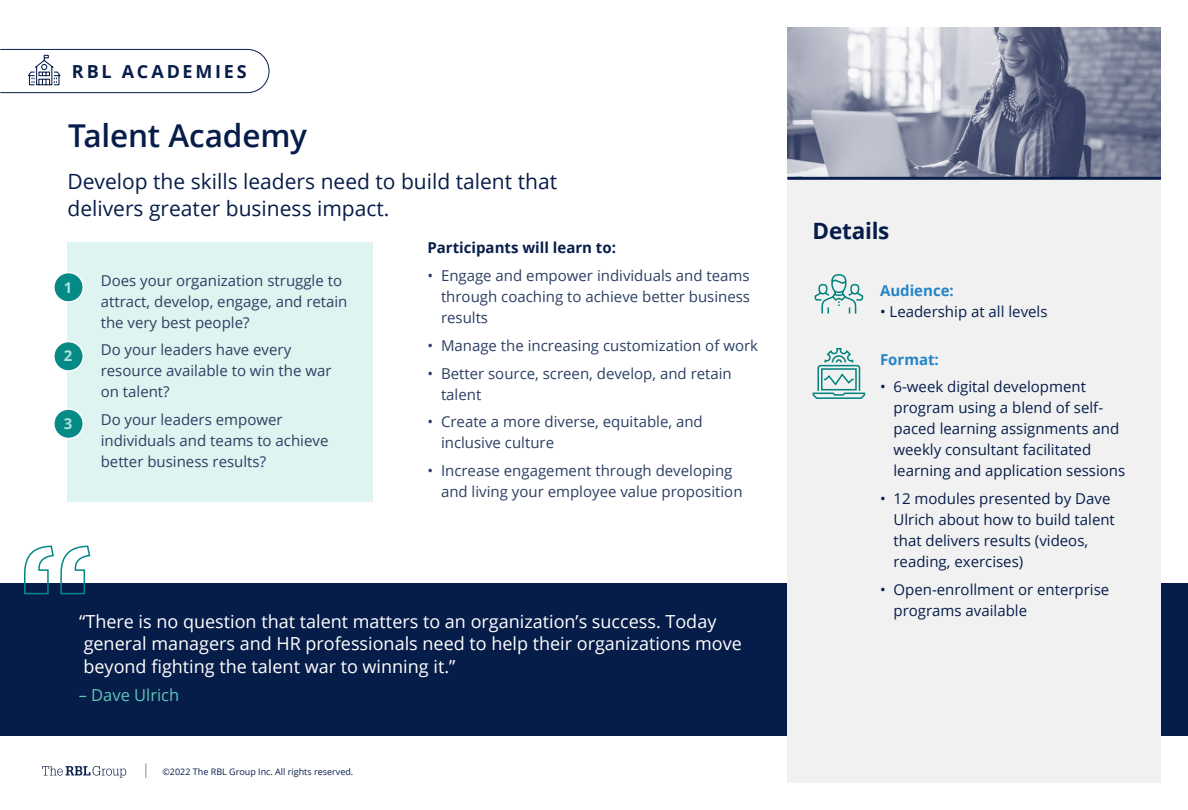
<style>
.page{position:relative;width:1188px;height:810px;background:#fff}
.page>*{position:absolute;margin:0;border:0;box-sizing:border-box;transform-origin:0 0}
.t1{font:600 31.5px "Open Sans";letter-spacing:-.005em;color:#071d49}
.t2{font:700 22.5px "Open Sans";letter-spacing:-.01em;color:#071d49}
.t3{font:21px/27px "Open Sans";color:#071d49}
.t4{font:18px/22.5px "Open Sans";color:#fff}
.t5{font:700 18px "Open Sans";letter-spacing:.155em;color:#071d49}
.t6{font:16.5px "Open Sans";color:#5ec4b6}
.t7{font:15px/21px "Open Sans";color:#2c3f64}
.t8{font:15px/21px "Open Sans";color:#071d49}
.t9{font:700 15px "Open Sans";color:#071d49}
.t10{font:700 15px "Open Sans";color:#2484c6}
.t11{font:700 15px "Open Sans";color:#aee1db}
.t12{font:9px "Open Sans";color:#071d49}
</style>
<div class="page">
<svg style="left:42px;top:766px;width:84px;height:12px"></svg>
<svg style="left:145px;top:763px;width:1px;height:15px"></svg>
<hr style="left:0;top:583px;width:1px;height:152px;background:#071d49">
<div style="left:1px;top:583px;width:1187px;height:152px;background:#071d49"></div>
<div style="left:67px;top:243px;width:305px;height:259px;background:#dff3f0"></div>
<div style="left:54px;top:273px;width:29px;height:29px;background:#008884;border-radius:50%"></div>
<div style="left:53px;top:272px;width:31px;height:31px;border:2px solid #fff;border-radius:50%"></div>
<div style="left:54px;top:342px;width:29px;height:29px;background:#008884;border-radius:50%"></div>
<div style="left:53px;top:341px;width:31px;height:31px;border:2px solid #fff;border-radius:50%"></div>
<div style="left:54px;top:409px;width:29px;height:29px;background:#008884;border-radius:50%"></div>
<div style="left:53px;top:408px;width:31px;height:31px;border:2px solid #fff;border-radius:50%"></div>
<div style="left:788px;top:27px;width:373px;height:756px;background:#f1f1f2"></div>
<img style="left:788px;top:27px;width:373px;height:150px">
<hr style="left:788px;top:177px;width:373px;height:3px;background:#071d49">
<svg style="left:814px;top:274px;width:50px;height:40px"></svg>
<svg style="left:812px;top:348px;width:54px;height:51px"></svg>
<div style="left:821px;top:368px;width:36px;height:22px;border:2px solid #00827d"></div>
<svg style="left:24px;top:545px;width:67px;height:50px"></svg>
<svg style="left:0;top:49px;width:270px;height:44px"></svg>
<p class="t5" style="left:72px;top:59px;width:176px">RBL ACADEMIES</p>
<h1 class="t1" style="left:68px;top:114px;width:240px">Talent Academy</h1>
<h3 class="t3" style="left:68px;top:168px;width:491px">Develop the skills leaders need to build talent that delivers greater business impact.</h3>
<p class="t9" style="left:428px;top:237px;width:190px">Participants will learn to:</p>
<p class="t7" style="left:441px;top:265px;width:311px;text-align:justify;text-indent:-14px">• Engage and empower individuals and teams through coaching to achieve better business results</p>
<p class="t7" style="left:428px;top:334px;width:332px">• Manage the increasing customization of work</p>
<p class="t7" style="left:441px;top:362px;width:292px;text-indent:-14px">• Better source, screen, develop, and retain talent</p>
<p class="t7" style="left:441px;top:411px;width:263px;text-indent:-14px">• Create a more diverse, equitable, and inclusive culture</p>
<p class="t7" style="left:441px;top:460px;width:303px;text-indent:-14px">• Increase engagement through developing and living your employee value proposition</p>
<p class="t7" style="left:101px;top:269px;width:248px">Does your organization struggle to attract, develop, engage, and retain the very best people?</p>
<p class="t7" style="left:101px;top:339px;width:232px">Do your leaders have every resource available to win the war on talent?</p>
<p class="t7" style="left:101px;top:409px;width:229px">Do your leaders empower individuals and teams to achieve better business results?</p>
<p class="t11" style="left:64px;top:277px;width:10px">1</p>
<p class="t11" style="left:64px;top:345px;width:10px">2</p>
<p class="t11" style="left:64px;top:413px;width:10px">3</p>
<p class="t4" style="left:79px;top:610px;width:664px">“There is no question that talent matters to an organization’s success. Today general managers and HR professionals need to help their organizations move beyond fighting the talent war to winning it.”</p>
<p class="t6" style="left:79px;top:683px;width:102px">– Dave Ulrich</p>
<p class="t12" style="left:162px;top:765px;width:192px">©2022 The RBL Group Inc. All rights reserved.</p>
<h2 class="t2" style="left:813px;top:215px;width:78px">Details</h2>
<p class="t10" style="left:880px;top:280px;width:75px">Audience:</p>
<p class="t8" style="left:880px;top:300px;width:169px">• Leadership at all levels</p>
<p class="t10" style="left:880px;top:349px;width:60px">Format:</p>
<p class="t8" style="left:894px;top:376px;width:233px;text-indent:-14px">• 6-week digital development program using a blend of self&shy;paced learning assignments and weekly consultant facilitated learning and application sessions</p>
<p class="t8" style="left:894px;top:488px;width:223px;text-indent:-14px">• 12 modules presented by Dave<br>Ulrich about how to build talent that delivers results (videos, reading, exercises)</p>
<p class="t8" style="left:894px;top:578px;width:217px;text-indent:-14px">• Open-enrollment or enterprise programs available</p>
</div>
